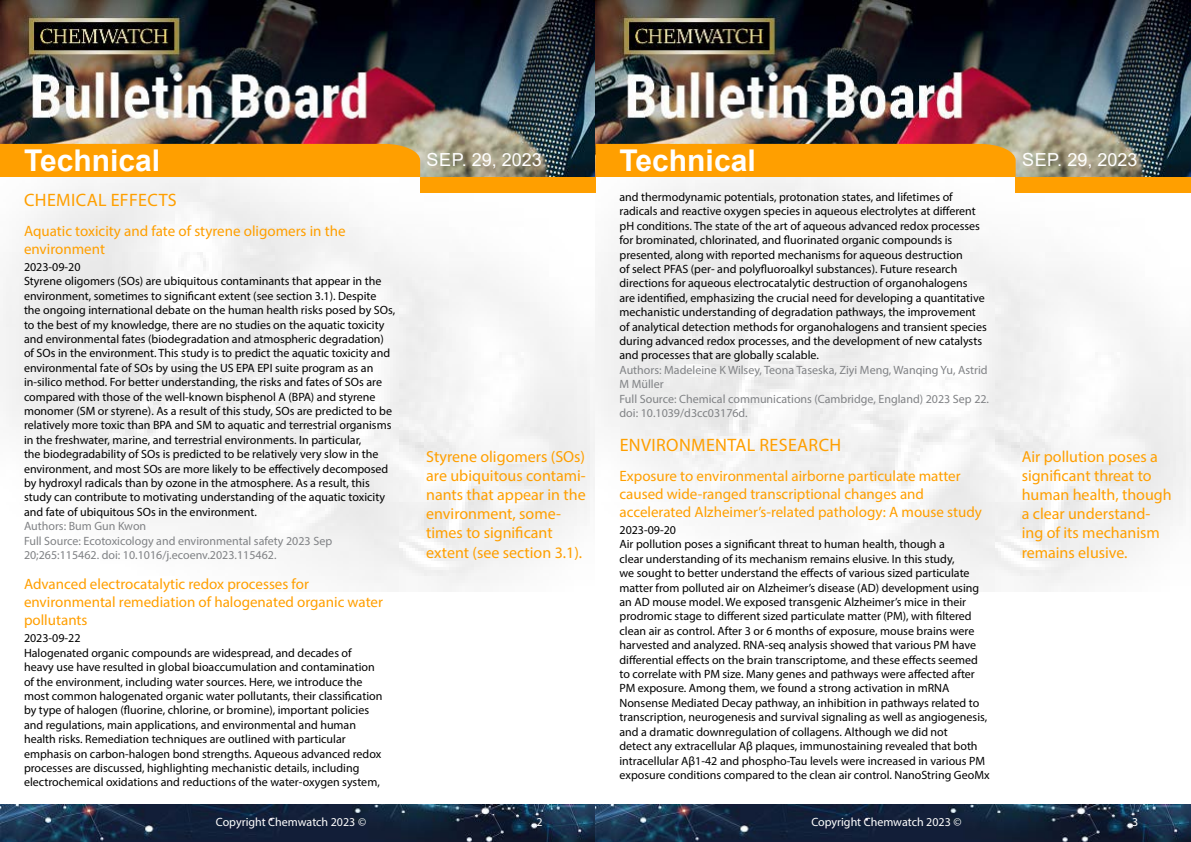
<style>
.page{position:relative;width:1191px;height:842px;background:#fff}
.page>*{position:absolute;margin:0;border:0;box-sizing:border-box;transform-origin:0 0}
.t1{font:700 30px "Arial";color:#fff}
.t2{font:18px "Myriad Pro";letter-spacing:.02em;color:#ff9f00}
.t3{font:18px "Arial";color:#fff}
.t4{font:16px/19.2px "Myriad Pro";color:#ff9f00}
.t5{font:15px/18px "Myriad Pro";color:#ff9f00}
.t6{font:12px/14.4px "Myriad Pro";color:#000}
.t7{font:12px/14.4px "Myriad Pro";color:#808285}
.t8{font:12px "Myriad Pro";color:#fff}
</style>
<div class="page">
<img style="left:0;top:0;width:1191px;height:592px">
<div style="left:420px;top:177px;width:175px;height:15px;background:#ff9f00"></div>
<div style="left:1015px;top:177px;width:176px;height:15px;background:#ff9f00"></div>
<div style="left:0;top:144px;width:420px;height:33px;background:#ff9f00"></div>
<div style="left:595px;top:144px;width:420px;height:33px;background:#ff9f00"></div>
<img style="left:0;top:804px;width:1191px;height:38px">
<h1 class="t1" style="left:24px;top:139px;width:138px">Technical</h1>
<h2 class="t2" style="left:24px;top:188px;width:154px">CHEMICAL EFFECTS</h2>
<p class="t5" style="left:24px;top:221px;width:323px">Aquatic toxicity and fate of styrene oligomers in the environment</p>
<p class="t6" style="left:24px;top:259px;width:373px">2023-09-20<br>Styrene oligomers (SOs) are ubiquitous contaminants that appear in the environment, sometimes to significant extent (see section 3.1). Despite the ongoing international debate on the human health risks posed by SOs, to the best of my knowledge, there are no studies on the aquatic toxicity and environmental fates (biodegradation and atmospheric degradation) of SOs in the environment. This study is to predict the aquatic toxicity and environmental fate of SOs by using the US EPA EPI suite program as an in-silico method. For better understanding, the risks and fates of SOs are compared with those of the well-known bisphenol A (BPA) and styrene monomer (SM or styrene). As a result of this study, SOs are predicted to be relatively more toxic than BPA and SM to aquatic and terrestrial organisms in the freshwater, marine, and terrestrial environments. In particular,<br>the biodegradability of SOs is predicted to be relatively very slow in the environment, and most SOs are more likely to be effectively decomposed by hydroxyl radicals than by ozone in the atmosphere. As a result, this study can contribute to motivating understanding of the aquatic toxicity and fate of ubiquitous SOs in the environment.</p>
<p class="t7" style="left:24px;top:519px;width:310px">Authors: Bum Gun Kwon<br>Full Source: Ecotoxicology and environmental safety 2023 Sep<br>20;265:115462. doi: 10.1016/j.ecoenv.2023.115462.</p>
<p class="t5" style="left:24px;top:575px;width:360px">Advanced electrocatalytic redox processes for environmental remediation of halogenated organic water pollutants</p>
<p class="t6" style="left:24px;top:631px;width:360px">2023-09-22<br>Halogenated organic compounds are widespread, and decades of heavy use have resulted in global bioaccumulation and contamination of the environment, including water sources. Here, we introduce the most common halogenated organic water pollutants, their classification by type of halogen (fluorine, chlorine, or bromine), important policies and regulations, main applications, and environmental and human health risks. Remediation techniques are outlined with particular emphasis on carbon-halogen bond strengths. Aqueous advanced redox processes are discussed, highlighting mechanistic details, including electrochemical oxidations and reductions of the water-oxygen system,</p>
<h1 class="t1" style="left:619px;top:139px;width:138px">Technical</h1>
<h2 class="t3" style="left:426px;top:148px;width:117px">Sep. 29, 2023</h2>
<h2 class="t3" style="left:1022px;top:148px;width:117px">Sep. 29, 2023</h2>
<p class="t6" style="left:619px;top:190px;width:369px">and thermodynamic potentials, protonation states, and lifetimes of radicals and reactive oxygen species in aqueous electrolytes at different pH conditions. The state of the art of aqueous advanced redox processes for brominated, chlorinated, and fluorinated organic compounds is presented, along with reported mechanisms for aqueous destruction<br>of select PFAS (per- and polyfluoroalkyl substances). Future research directions for aqueous electrocatalytic destruction of organohalogens<br>are identified, emphasizing the crucial need for developing a quantitative mechanistic understanding of degradation pathways, the improvement of analytical detection methods for organohalogens and transient species during advanced redox processes, and the development of new catalysts and processes that are globally scalable.</p>
<p class="t7" style="left:619px;top:362px;width:371px">Authors: Madeleine K Wilsey, Teona Taseska, Ziyi Meng, Wanqing Yu, Astrid M Müller<br>Full Source: Chemical communications (Cambridge, England) 2023 Sep 22. doi: 10.1039/d3cc03176d.</p>
<h2 class="t2" style="left:619px;top:433px;width:223px">ENVIRONMENTAL RESEARCH</h2>
<p class="t5" style="left:619px;top:466px;width:364px">Exposure to environmental airborne particulate matter caused wide-ranged transcriptional changes and accelerated Alzheimer’s-related pathology: A mouse study</p>
<p class="t6" style="left:619px;top:523px;width:371px">2023-09-20<br>Air pollution poses a significant threat to human health, though a<br>clear understanding of its mechanism remains elusive. In this study,<br>we sought to better understand the effects of various sized particulate matter from polluted air on Alzheimer’s disease (AD) development using an AD mouse model. We exposed transgenic Alzheimer’s mice in their prodromic stage to different sized particulate matter (PM), with filtered clean air as control. After 3 or 6 months of exposure, mouse brains were harvested and analyzed. RNA-seq analysis showed that various PM have differential effects on the brain transcriptome, and these effects seemed to correlate with PM size. Many genes and pathways were affected after PM exposure. Among them, we found a strong activation in mRNA Nonsense Mediated Decay pathway, an inhibition in pathways related to transcription, neurogenesis and survival signaling as well as angiogenesis, and a dramatic downregulation of collagens. Although we did not<br>detect any extracellular Aβ plaques, immunostaining revealed that both intracellular Aβ1-42 and phospho-Tau levels were increased in various PM exposure conditions compared to the clean air control. NanoString GeoMx</p>
<h3 class="t4" style="left:426px;top:446px;width:161px">Styrene oligomers (SOs) are ubiquitous contami&shy;nants that appear in the environment, some&shy;times to significant extent (see section 3.1).</h3>
<h3 class="t4" style="left:1021px;top:446px;width:151px">Air pollution poses a significant threat to human health, though a clear understand&shy;ing of its mechanism remains elusive.</h3>
<p class="t8" style="left:216px;top:815px;width:152px">Copyright Chemwatch 2023 ©</p>
<p class="t8" style="left:536px;top:815px;width:8px">2</p>
<p class="t8" style="left:811px;top:815px;width:152px">Copyright Chemwatch 2023 ©</p>
<p class="t8" style="left:1132px;top:815px;width:8px">3</p>
</div>
